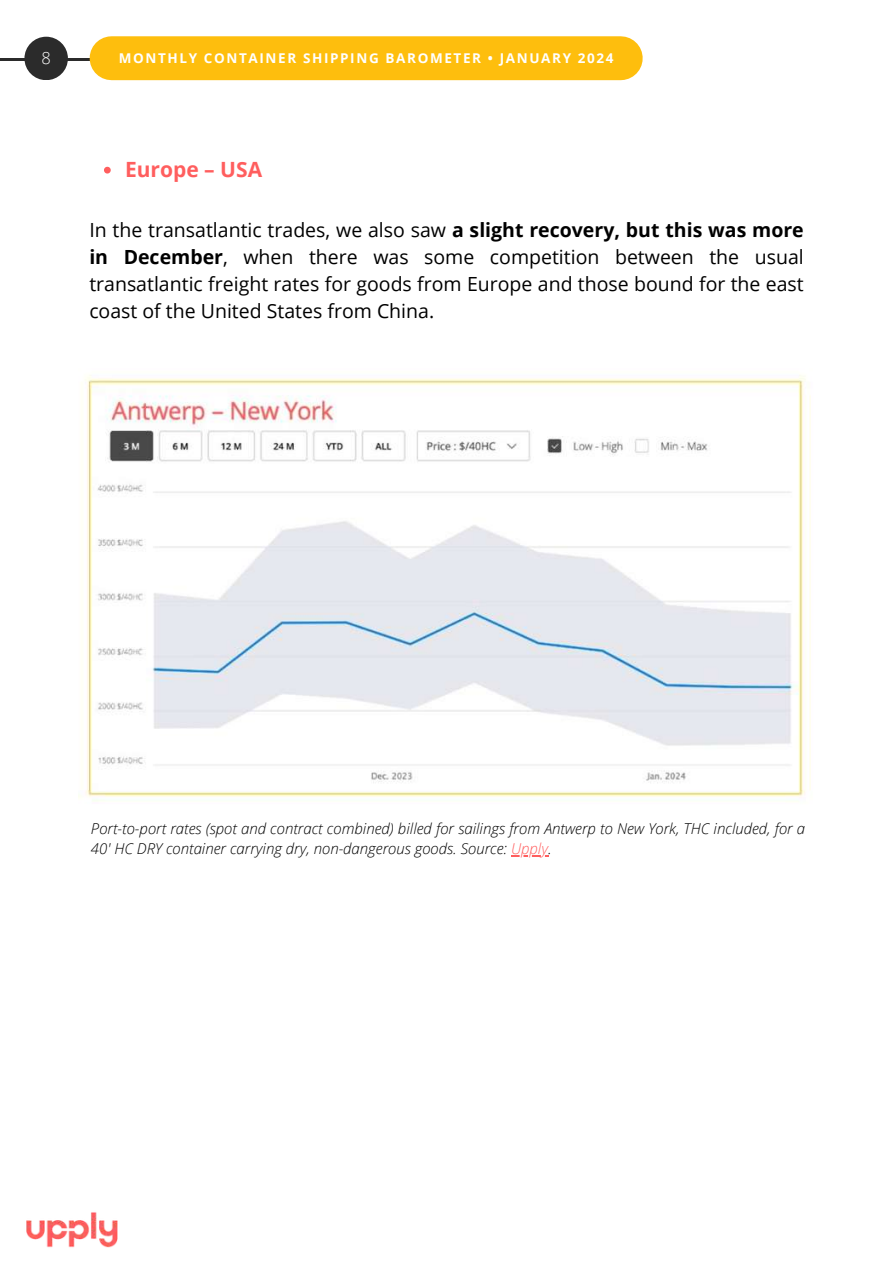
<style>
.page{position:relative;width:893px;height:1264px;background:#fff}
.page>*{position:absolute;margin:0;border:0;box-sizing:border-box;transform-origin:0 0}
.t1{font:700 21px "Open Sans";color:#ff5e5e}
.t2{font:19.5px/27px "Open Sans";color:#000;text-align:justify}
.t3{font:300 16.5px "Open Sans";color:#fff}
.t4{font:italic 300 15px/20.2px "Open Sans";color:#000}
.t5{font:700 13.5px "Open Sans";letter-spacing:.12em;color:#fff}
.s1{font-weight:700}
.s2{color:#ff5e5e}
</style>
<div class="page">
<img style="left:26px;top:1212px;width:92px;height:36px">
<hr style="left:0;top:58px;width:119px;height:3px;background:#2b2b2b">
<div style="left:24px;top:37px;width:44px;height:43px;background:#2b2b2b;border-radius:50%"></div>
<img style="left:78px;top:375px;width:733px;height:427px">
<hr style="left:511px;top:855px;width:37px;height:1px;background:#ff5e5e">
<svg style="left:104px;top:167px;width:7px;height:6px"></svg>
<div style="left:112px;top:36px;width:508px;height:44px;background:#febe0d"></div>
<p class="t3" style="left:41px;top:46px;width:11px">8</p>
<p class="t5" style="left:119px;top:48px;width:496px">MONTHLY CONTAINER SHIPPING BAROMETER • JANUARY 2024</p>
<p class="t1" style="left:125px;top:154px;width:139px">Europe – USA</p>
<p class="t2" style="left:89px;top:215px;width:716px">In the transatlantic trades, we also saw <span class="s1">a slight recovery, but this was more in December</span>, when there was some competition between the usual transatlantic freight rates for goods from Europe and those bound for the east coast of the United States from China.</p>
<p class="t4" style="left:91px;top:817px;width:715px">Port-to-port rates (spot and contract combined) billed for sailings from Antwerp to New York, THC included, for a<br>40' HC DRY container carrying dry, non-dangerous goods. Source: <span class="s2">Upply</span>.</p>
</div>
